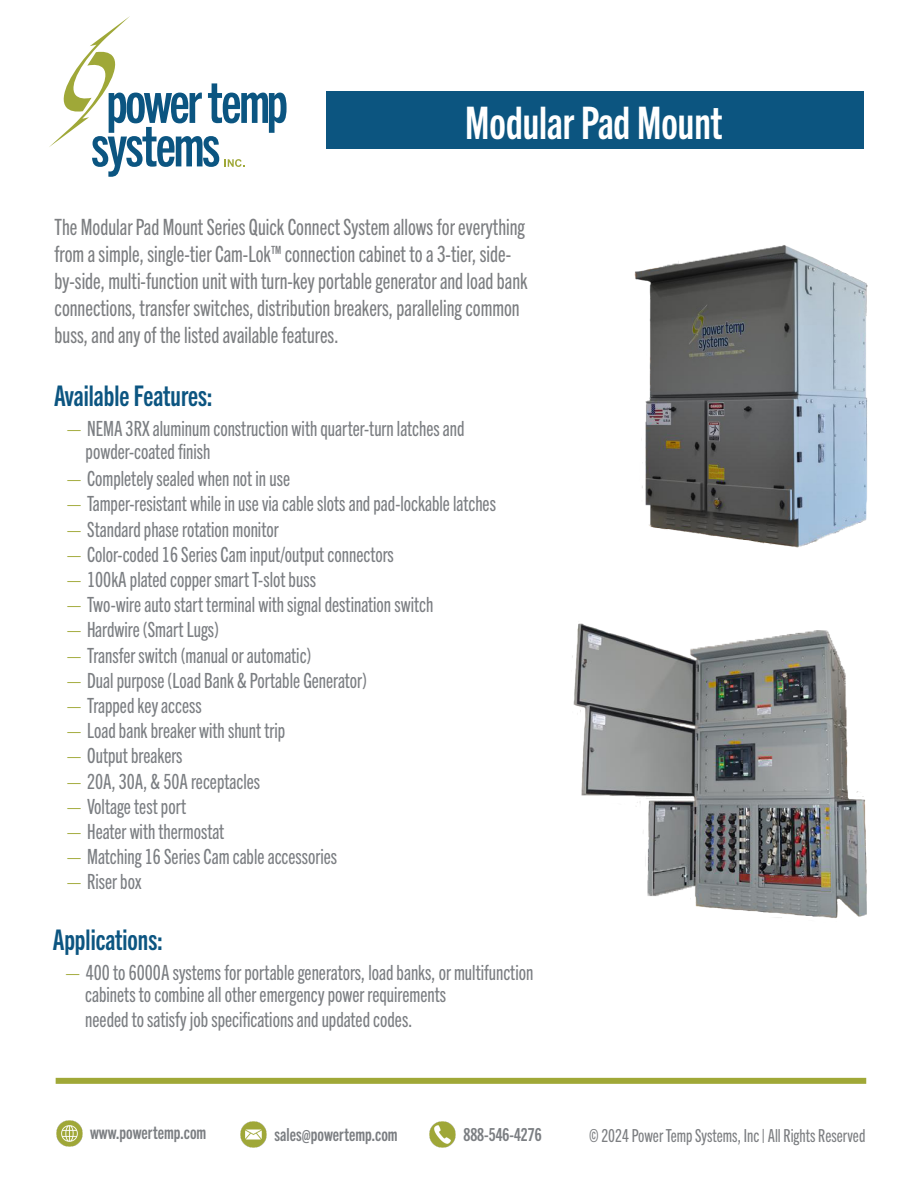
<style>
.page{position:relative;width:918px;height:1188px;background:#fff}
.page>*{position:absolute;margin:0;border:0;box-sizing:border-box;transform-origin:0 0}
.t1{font:45px "Trade Gothic Next LT Pro Bd Cm";color:#fff}
.t2{font:28.5px "Trade Gothic Next LT Pro Bd Cm";color:#0c5581}
.t3{font:22.5px/27px "Trade Gothic Next LT Pro Cm";color:#7c7e81}
.t4{font:21px "Trade Gothic Next LT Pro Cm";color:#7b7e82}
.t5{font:18px "Trade Gothic Next LT Pro Bd Cm";color:#7b7e82}
.t6{font:18px "Trade Gothic Next LT Pro Cm";color:#7c7e81}
.s1{color:#a0a837}
</style>
<div class="page">
<div style="left:326px;top:91px;width:538px;height:57px;background:#0c5580"></div>
<div style="left:56px;top:1078px;width:810px;height:6px;background:#a0a837"></div>
<img style="left:429px;top:1121px;width:27px;height:27px">
<img style="left:240px;top:1121px;width:27px;height:27px">
<img style="left:56px;top:1120px;width:27px;height:27px">
<img style="left:634px;top:245px;width:234px;height:303px">
<img style="left:572px;top:623px;width:295px;height:295px">
<svg style="left:49px;top:16px;width:238px;height:161px"></svg>
<p class="t1" style="left:465px;top:92px;width:259px">Modular Pad Mount</p>
<p class="t3" style="left:55px;top:212px;width:475px">The Modular Pad Mount Series Quick Connect System allows for everything from a simple, single-tier Cam-Lok™ connection cabinet to a 3-tier, side&shy;by-side, multi-function unit with turn-key portable generator and load bank connections, transfer switches, distribution breakers, paralleling common buss, and any of the listed available features.</p>
<p class="t2" style="left:54px;top:377px;width:160px">Available Features:</p>
<p class="t4" style="left:68px;top:414px;width:399px"><span class="s1">—</span> NEMA 3RX aluminum construction with quarter-turn latches and</p>
<p class="t4" style="left:68px;top:465px;width:224px"><span class="s1">—</span> Completely sealed when not in use</p>
<p class="t4" style="left:68px;top:490px;width:430px"><span class="s1">—</span> Tamper-resistant while in use via cable slots and pad-lockable latches</p>
<p class="t4" style="left:68px;top:515px;width:213px"><span class="s1">—</span> Standard phase rotation monitor</p>
<p class="t4" style="left:68px;top:540px;width:328px"><span class="s1">—</span> Color-coded 16 Series Cam input/output connectors</p>
<p class="t4" style="left:68px;top:565px;width:250px"><span class="s1">—</span> 100kA plated copper smart T-slot buss</p>
<p class="t4" style="left:68px;top:591px;width:367px"><span class="s1">—</span> Two-wire auto start terminal with signal destination switch</p>
<p class="t4" style="left:68px;top:616px;width:153px"><span class="s1">—</span> Hardwire (Smart Lugs)</p>
<p class="t4" style="left:68px;top:641px;width:245px"><span class="s1">—</span> Transfer switch (manual or automatic)</p>
<p class="t4" style="left:68px;top:666px;width:301px"><span class="s1">—</span> Dual purpose (Load Bank &amp; Portable Generator)</p>
<p class="t4" style="left:68px;top:691px;width:136px"><span class="s1">—</span> Trapped key access</p>
<p class="t4" style="left:68px;top:717px;width:219px"><span class="s1">—</span> Load bank breaker with shunt trip</p>
<p class="t4" style="left:68px;top:742px;width:117px"><span class="s1">—</span> Output breakers</p>
<p class="t4" style="left:68px;top:767px;width:194px"><span class="s1">—</span> 20A, 30A, &amp; 50A receptacles</p>
<p class="t4" style="left:68px;top:792px;width:120px"><span class="s1">—</span> Voltage test port</p>
<p class="t4" style="left:68px;top:817px;width:158px"><span class="s1">—</span> Heater with thermostat</p>
<p class="t4" style="left:68px;top:843px;width:271px"><span class="s1">—</span> Matching 16 Series Cam cable accessories</p>
<p class="t4" style="left:68px;top:868px;width:75px"><span class="s1">—</span> Riser box</p>
<p class="t4" style="left:86px;top:438px;width:126px">powder-coated finish</p>
<p class="t2" style="left:53px;top:921px;width:112px">Applications:</p>
<p class="t4" style="left:66px;top:959px;width:469px"><span class="s1">—</span> 400 to 6000A systems for portable generators, load banks, or multifunction</p>
<p class="t4" style="left:85px;top:980px;width:362px">cabinets to combine all other emergency power requirements</p>
<p class="t4" style="left:85px;top:1005px;width:329px">needed to satisfy job specifications and updated codes.</p>
<p class="t5" style="left:90px;top:1120px;width:118px">www.powertemp.com</p>
<p class="t5" style="left:275px;top:1123px;width:125px">sales@powertemp.com</p>
<p class="t5" style="left:463px;top:1122px;width:80px">888-546-4276</p>
<p class="t6" style="left:589px;top:1124px;width:278px">© 2024 Power Temp Systems, Inc | All Rights Reserved</p>
</div>
